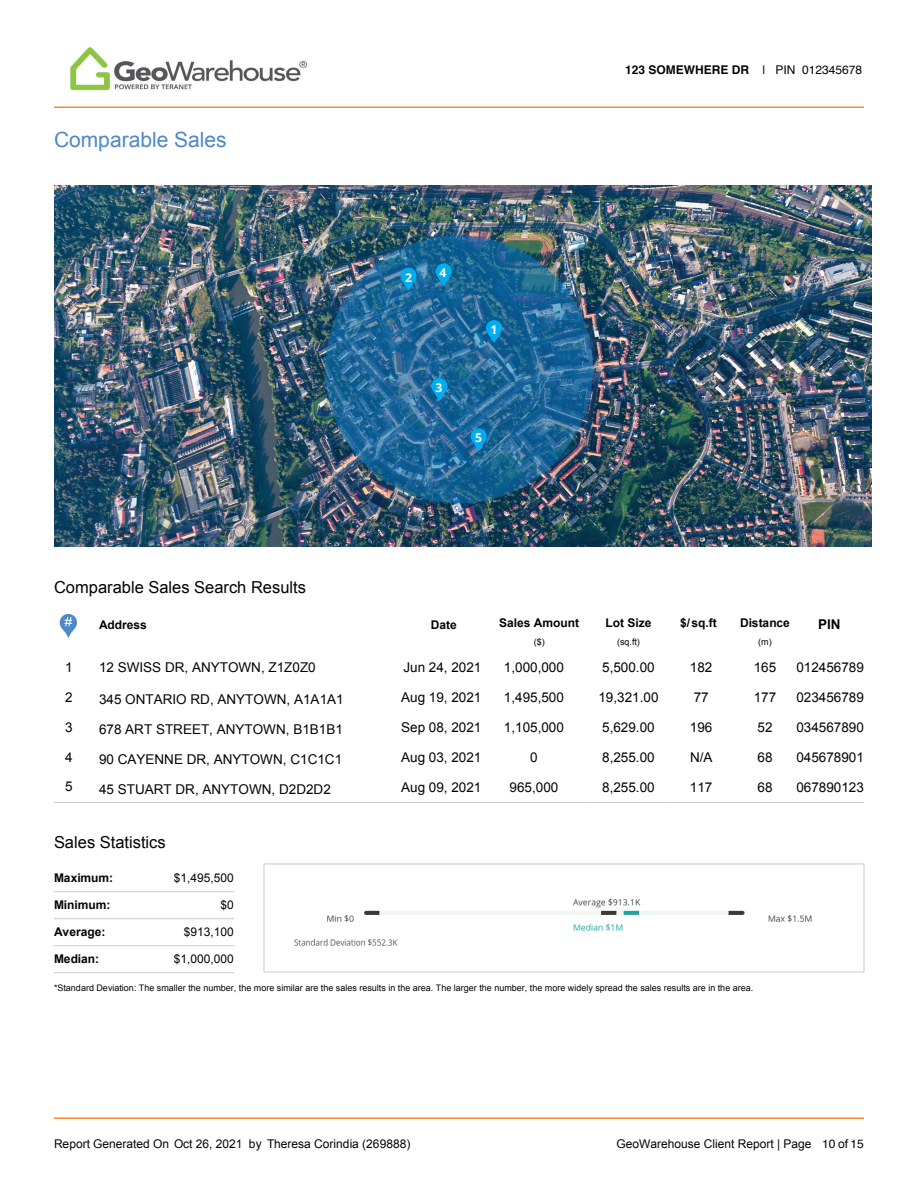
<style>
.page{position:relative;width:918px;height:1188px;background:#fff}
.page>*{position:absolute;margin:0;border:0;box-sizing:border-box;transform-origin:0 0}
.t1{font:21px "Arial";color:#4f88c7}
.t2{font:16.5px "Arial";color:#040503}
.t3{font:13.5px "Arial";color:#040503}
.t4{font:13.5px "Arial";color:#040503}
.t5{font:700 13.5px "Arial";color:#040503}
.t6{font:700 12.15px "Open Sans";color:#fff}
.t7{font:12px "Arial";color:#040503}
.t8{font:700 12px "Arial";color:#040503}
.t9{font:700 12px "Helvetica";color:#040503}
.t10{font:9px "Arial";color:#040503}
.s1{font-weight:400}
.s2{font-style:inherit}
.s3{font-family:"Helvetica"}
</style>
<div class="page">
<hr style="left:54px;top:106px;width:810px;height:2px;background:#f48d25">
<img style="left:70px;top:47px;width:237px;height:44px">
<hr style="left:54px;top:891px;width:180px;height:1px;background:#cbcbcb">
<hr style="left:54px;top:918px;width:180px;height:1px;background:#cbcbcb">
<hr style="left:54px;top:945px;width:180px;height:1px;background:#cbcbcb">
<hr style="left:54px;top:972px;width:180px;height:1px;background:#cbcbcb">
<img style="left:294px;top:898px;width:518px;height:48px">
<hr style="left:264px;top:864px;width:600px;height:1px;background:#cbcbcb">
<hr style="left:264px;top:864px;width:1px;height:108px;background:#cbcbcb">
<hr style="left:264px;top:972px;width:600px;height:1px;background:#cbcbcb">
<hr style="left:864px;top:864px;width:1px;height:108px;background:#cbcbcb">
<img style="left:59px;top:613px;width:19px;height:25px">
<hr style="left:54px;top:802px;width:45px;height:1px;background:#cbcbcb">
<hr style="left:99px;top:802px;width:300px;height:1px;background:#cbcbcb">
<hr style="left:399px;top:802px;width:90px;height:1px;background:#cbcbcb">
<hr style="left:489px;top:802px;width:101px;height:1px;background:#cbcbcb">
<hr style="left:590px;top:802px;width:78px;height:1px;background:#cbcbcb">
<hr style="left:668px;top:802px;width:67px;height:1px;background:#cbcbcb">
<hr style="left:735px;top:802px;width:60px;height:1px;background:#cbcbcb">
<hr style="left:795px;top:802px;width:69px;height:1px;background:#cbcbcb">
<hr style="left:54px;top:1118px;width:810px;height:1px;background:#f48d25">
<img style="left:54px;top:186px;width:818px;height:360px">
<svg style="left:325px;top:235px;width:268px;height:268px;background:#226999"></svg>
<svg style="left:486px;top:320px;width:16px;height:23px"></svg>
<svg style="left:431px;top:378px;width:16px;height:22px"></svg>
<svg style="left:471px;top:428px;width:16px;height:23px"></svg>
<svg style="left:400px;top:268px;width:17px;height:22px"></svg>
<svg style="left:436px;top:264px;width:16px;height:22px"></svg>
<h1 class="t1" style="left:54px;top:125px;width:174px">Comparable Sales</h1>
<p class="t6" style="left:405px;top:269px;width:8px">2</p>
<p class="t6" style="left:440px;top:264px;width:8px">4</p>
<p class="t6" style="left:435px;top:379px;width:8px">3</p>
<p class="t6" style="left:491px;top:321px;width:8px">1</p>
<p class="t6" style="left:475px;top:429px;width:8px">5</p>
<p class="t9" style="left:625px;top:60px;width:238px">123 SOMEWHERE DR <span class="s1">| PIN 012345678</span></p>
<p class="t2" style="left:54px;top:576px;width:254px">Comparable Sales Search Results</p>
<p class="t8" style="left:99px;top:616px;width:49px">Address</p>
<p class="t8" style="left:431px;top:616px;width:28px">Date</p>
<p class="t8" style="left:499px;top:615px;width:81px">Sales Amount</p>
<p class="t10" style="left:534px;top:635px;width:12px">($)</p>
<p class="t8" style="left:606px;top:615px;width:47px">Lot Size</p>
<p class="t10" style="left:617px;top:635px;width:24px">(sq.ft)</p>
<p class="t8" style="left:680px;top:615px;width:38px">$/sq.ft</p>
<p class="t8" style="left:740px;top:615px;width:51px">Distance</p>
<p class="t10" style="left:758px;top:635px;width:15px">(m)</p>
<p class="t5" style="left:818px;top:614px;width:24px">PIN</p>
<p class="t4" style="left:65px;top:658px;width:9px">1</p>
<p class="t3" style="left:99px;top:659px;width:218px">12 SWISS <span class="s2">DR,</span> ANYTOWN<span class="s2">,</span> Z1Z0Z0</p>
<p class="t4" style="left:403px;top:658px;width:80px">Jun 24, 2021</p>
<p class="t4" style="left:504px;top:658px;width:62px">1,000,000</p>
<p class="t4" style="left:602px;top:658px;width:54px">5,500.00</p>
<p class="t4" style="left:690px;top:658px;width:24px">182</p>
<p class="t4" style="left:754px;top:658px;width:24px">165</p>
<p class="t3" style="left:796px;top:659px;width:69px"><span class="s2">0</span>12456789</p>
<p class="t4" style="left:65px;top:688px;width:9px">2</p>
<p class="t3" style="left:99px;top:690px;width:246px">345 ONTARIO <span class="s2">RD,</span> ANYTOWN<span class="s2">,</span> A1A1A1</p>
<p class="t4" style="left:401px;top:688px;width:82px">Aug 19, 2021</p>
<p class="t4" style="left:504px;top:688px;width:62px">1,495,500</p>
<p class="t4" style="left:598px;top:688px;width:62px">19,321.00</p>
<p class="t4" style="left:694px;top:688px;width:17px">77</p>
<p class="t4" style="left:754px;top:688px;width:24px">177</p>
<p class="t3" style="left:796px;top:689px;width:69px"><span class="s2">0</span>23456789</p>
<p class="t4" style="left:65px;top:718px;width:9px">3</p>
<p class="t3" style="left:99px;top:720px;width:245px">678 ART STREET<span class="s2">,</span> ANYTOWN<span class="s2">,</span> B1B1B1</p>
<p class="t4" style="left:401px;top:718px;width:82px">Sep 08, 2021</p>
<p class="t4" style="left:504px;top:718px;width:62px">1,105,000</p>
<p class="t4" style="left:602px;top:718px;width:54px">5,629.00</p>
<p class="t4" style="left:690px;top:718px;width:24px">196</p>
<p class="t4" style="left:758px;top:718px;width:17px">52</p>
<p class="t3" style="left:796px;top:719px;width:69px"><span class="s2">0</span>34567890</p>
<p class="t4" style="left:65px;top:748px;width:9px">4</p>
<p class="t3" style="left:99px;top:750px;width:245px">90 CAYENNE <span class="s2">DR,</span> ANYTOWN<span class="s2">,</span> C1C1C1</p>
<p class="t4" style="left:401px;top:748px;width:82px">Aug 03, 2021</p>
<p class="t4" style="left:530px;top:748px;width:9px">0</p>
<p class="t4" style="left:602px;top:748px;width:54px">8,255.00</p>
<p class="t4" style="left:690px;top:748px;width:24px">N/A</p>
<p class="t4" style="left:758px;top:748px;width:17px">68</p>
<p class="t3" style="left:796px;top:749px;width:69px"><span class="s2">0</span>45678901</p>
<p class="t3" style="left:65px;top:777px;width:9px">5</p>
<p class="t3" style="left:99px;top:780px;width:233px">45 STUART <span class="s2">DR,</span> ANYTOWN<span class="s2">,</span> D2D2D2</p>
<p class="t4" style="left:401px;top:778px;width:82px">Aug 09, 2021</p>
<p class="t4" style="left:510px;top:778px;width:50px">965,000</p>
<p class="t4" style="left:602px;top:778px;width:54px">8,255.00</p>
<p class="t4" style="left:690px;top:778px;width:24px">117</p>
<p class="t4" style="left:758px;top:778px;width:17px">68</p>
<p class="t3" style="left:796px;top:779px;width:69px"><span class="s2">0</span>67890123</p>
<p class="t2" style="left:54px;top:831px;width:113px">Sales Statistics</p>
<p class="t8" style="left:54px;top:869px;width:61px">Maximum:</p>
<p class="t7" style="left:174px;top:869px;width:62px">$1,495,500</p>
<p class="t8" style="left:54px;top:896px;width:58px">Minimum:</p>
<p class="t7" style="left:221px;top:896px;width:15px">$0</p>
<p class="t8" style="left:54px;top:923px;width:53px">Average:</p>
<p class="t7" style="left:184px;top:923px;width:52px">$913,100</p>
<p class="t8" style="left:54px;top:950px;width:47px">Median:</p>
<p class="t7" style="left:174px;top:950px;width:62px">$1,000,000</p>
<p class="t10" style="left:54px;top:982px;width:701px">*Standard Deviation: The smaller the number, the more similar are the sales results in the area. The larger the number, the more widely spread the sales results are in the area.</p>
<p class="t7" style="left:54px;top:1136px;width:358px">Report Generated On Oct 26, 2021 by Theresa Corindia (269888)</p>
<p class="t7" style="left:616px;top:1136px;width:249px">GeoWarehouse Client Report | Page <span class="s3">10</span> of <span class="s3">15</span></p>
</div>
